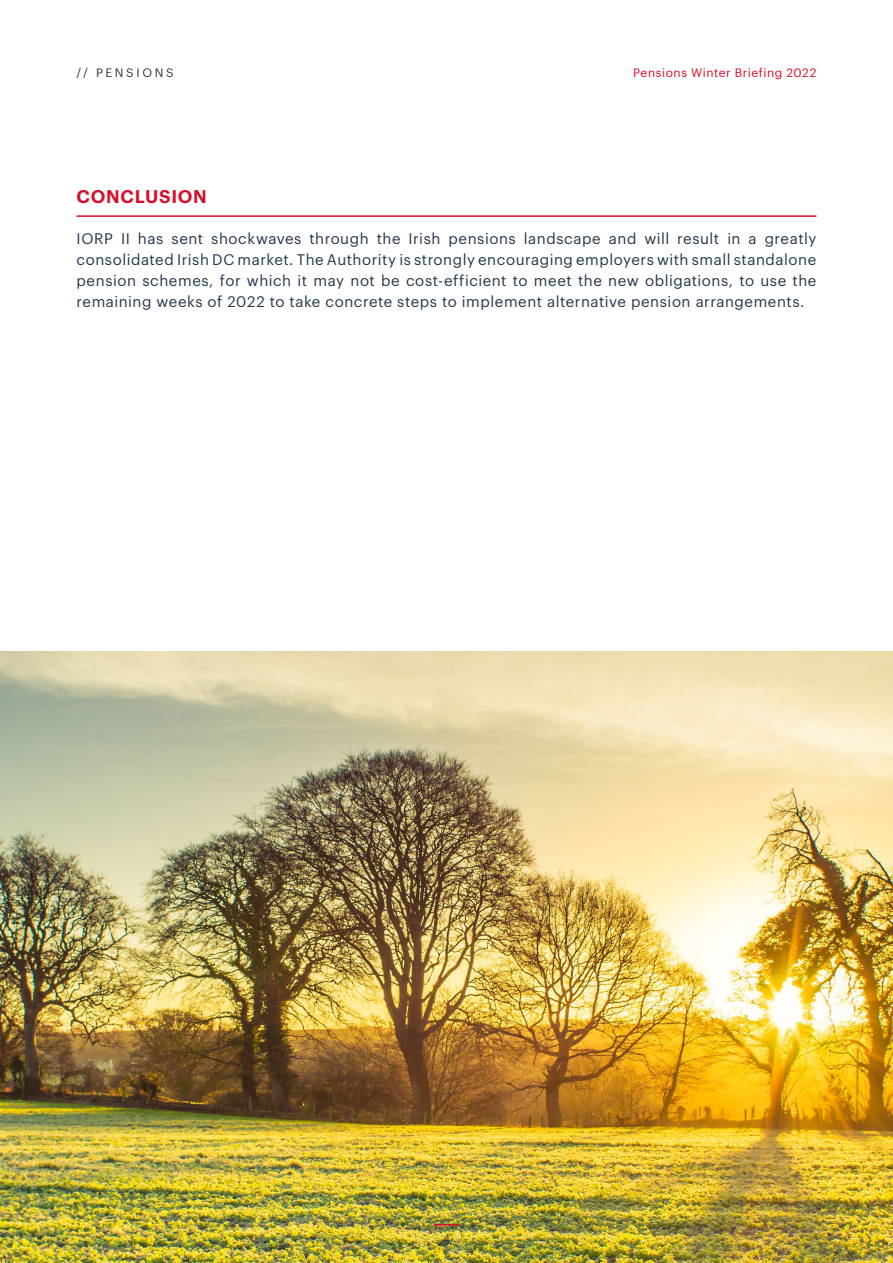
<style>
.page{position:relative;width:893px;height:1263px;background:#fff}
.page>*{position:absolute;margin:0;border:0;box-sizing:border-box;transform-origin:0 0}
.t1{font:600 18px "Graphik";letter-spacing:.04em;color:#d70f2a}
.t2{font:15px/21px "Graphik";letter-spacing:.035em;color:#24374a;text-align:justify}
.t3{font:12px "Graphik";letter-spacing:.05em;color:#d70f2a}
.t4{font:12px "Graphik";letter-spacing:.22em;color:#2b3847}
.t5{font:12px "Graphik";color:#243646}
</style>
<div class="page">
<hr style="left:77px;top:215px;width:739px;height:2px;background:#d70f2a">
<img style="left:1px;top:651px;width:891px;height:611px">
<svg style="left:434px;top:1224px;width:25px;height:1px"></svg>
<p class="t4" style="left:77px;top:63px;width:99px">// PENSIONS</p>
<p class="t3" style="left:633px;top:63px;width:185px">Pensions Winter Briefing 2022</p>
<p class="t1" style="left:77px;top:182px;width:132px">CONCLUSION</p>
<p class="t2" style="left:77px;top:227px;width:741px">IORP II has sent shockwaves through the Irish pensions landscape and will result in a greatly consolidated Irish DC market. The Authority is strongly encouraging employers with small standalone pension schemes, for which it may not be cost-efficient to meet the new obligations, to use the remaining weeks of 2022 to take concrete steps to implement alternative pension arrangements.</p>
<p class="t5" style="left:443px;top:1230px;width:9px">4</p>
</div>
